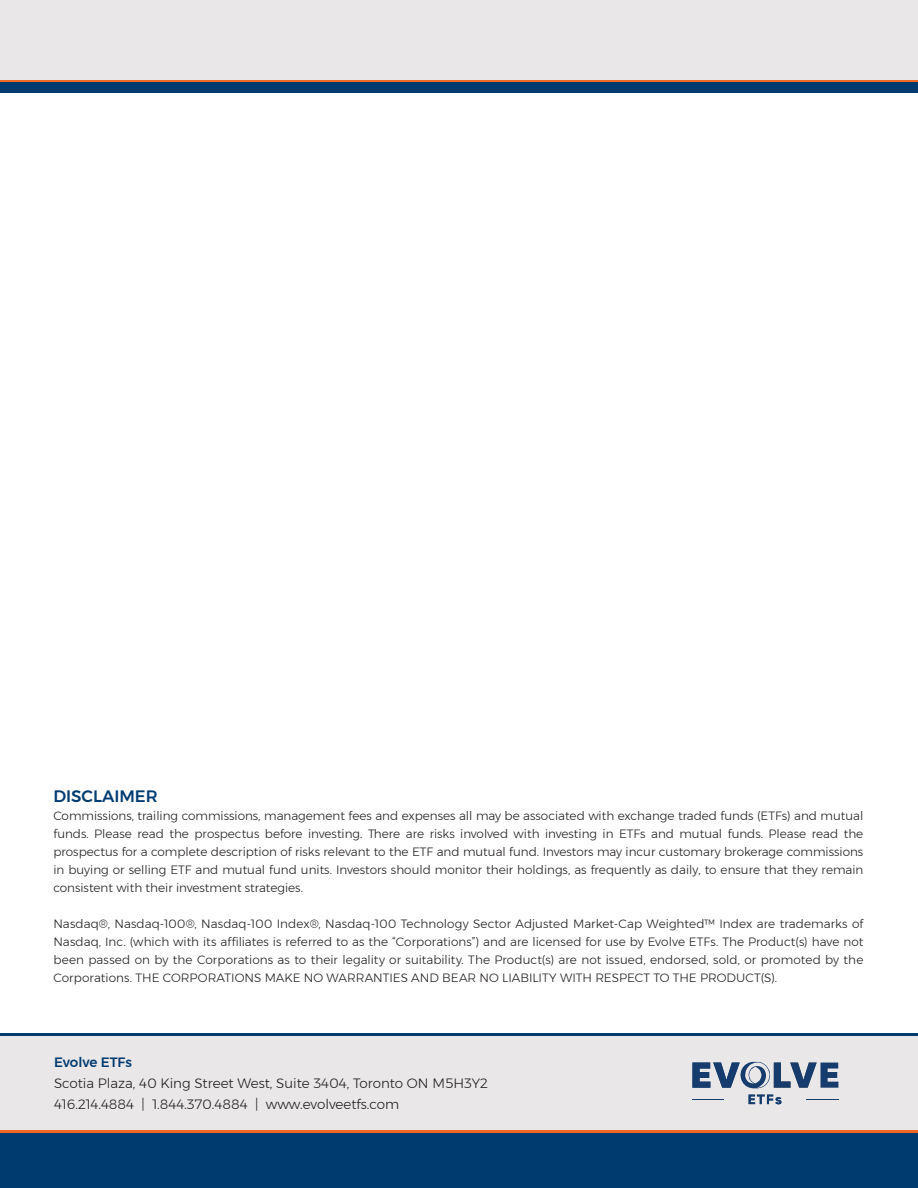
<style>
.page{position:relative;width:918px;height:1188px;background:#fff}
.page>*{position:absolute;margin:0;border:0;box-sizing:border-box;transform-origin:0 0}
.t1{font:500 16.5px "Montserrat";color:#003b70}
.t2{font:300 13.5px "Montserrat";color:#231f20}
.t3{font:500 13.5px "Montserrat";color:#003b70}
.t4{font:300 12px/18px "Montserrat";color:#231f20;text-align:justify}
</style>
<div class="page">
<div style="left:0;top:0;width:918px;height:80px;background:#e9e7e8"></div>
<hr style="left:0;top:80px;width:918px;height:3px;background:#ef6a22">
<div style="left:0;top:83px;width:918px;height:10px;background:#003b70"></div>
<div style="left:0;top:1036px;width:918px;height:94px;background:#e9e7e8"></div>
<hr style="left:0;top:1033px;width:918px;height:3px;background:#003b70">
<div style="left:0;top:1132px;width:918px;height:56px;background:#003b70"></div>
<hr style="left:0;top:1130px;width:918px;height:3px;background:#ef6a22">
<hr style="left:806px;top:1099px;width:32px;height:1px;background:#163c6d">
<hr style="left:692px;top:1099px;width:32px;height:1px;background:#163c6d">
<svg style="left:749px;top:1095px;width:32px;height:9px"></svg>
<svg style="left:692px;top:1062px;width:146px;height:27px"></svg>
<p class="t1" style="left:53px;top:783px;width:106px">DISCLAIMER</p>
<p class="t4" style="left:53px;top:807px;width:812px">Commissions, trailing commissions, management fees and expenses all may be associated with exchange traded funds (ETFs) and mutual funds. Please read the prospectus before investing. There are risks involved with investing in ETFs and mutual funds. Please read the prospectus for a complete description of risks relevant to the ETF and mutual fund. Investors may incur customary brokerage commissions in buying or selling ETF and mutual fund units. Investors should monitor their holdings, as frequently as daily, to ensure that they remain consistent with their investment strategies.</p>
<p class="t4" style="left:53px;top:915px;width:812px">Nasdaq®, Nasdaq-100®, Nasdaq-100 Index®, Nasdaq-100 Technology Sector Adjusted Market-Cap Weighted™ Index are trademarks of Nasdaq, Inc. (which with its affiliates is referred to as the “Corporations”) and are licensed for use by Evolve ETFs. The Product(s) have not been passed on by the Corporations as to their legality or suitability. The Product(s) are not issued, endorsed, sold, or promoted by the Corporations. THE CORPORATIONS MAKE NO WARRANTIES AND BEAR NO LIABILITY WITH RESPECT TO THE PRODUCT(S).</p>
<p class="t3" style="left:54px;top:1052px;width:80px">Evolve ETFs</p>
<p class="t2" style="left:54px;top:1074px;width:436px">Scotia Plaza, 40 King Street West, Suite 3404, Toronto ON M5H3Y2</p>
<p class="t2" style="left:54px;top:1095px;width:347px">416.214.4884 | 1.844.370.4884 | www.evolveetfs.com</p>
</div>
